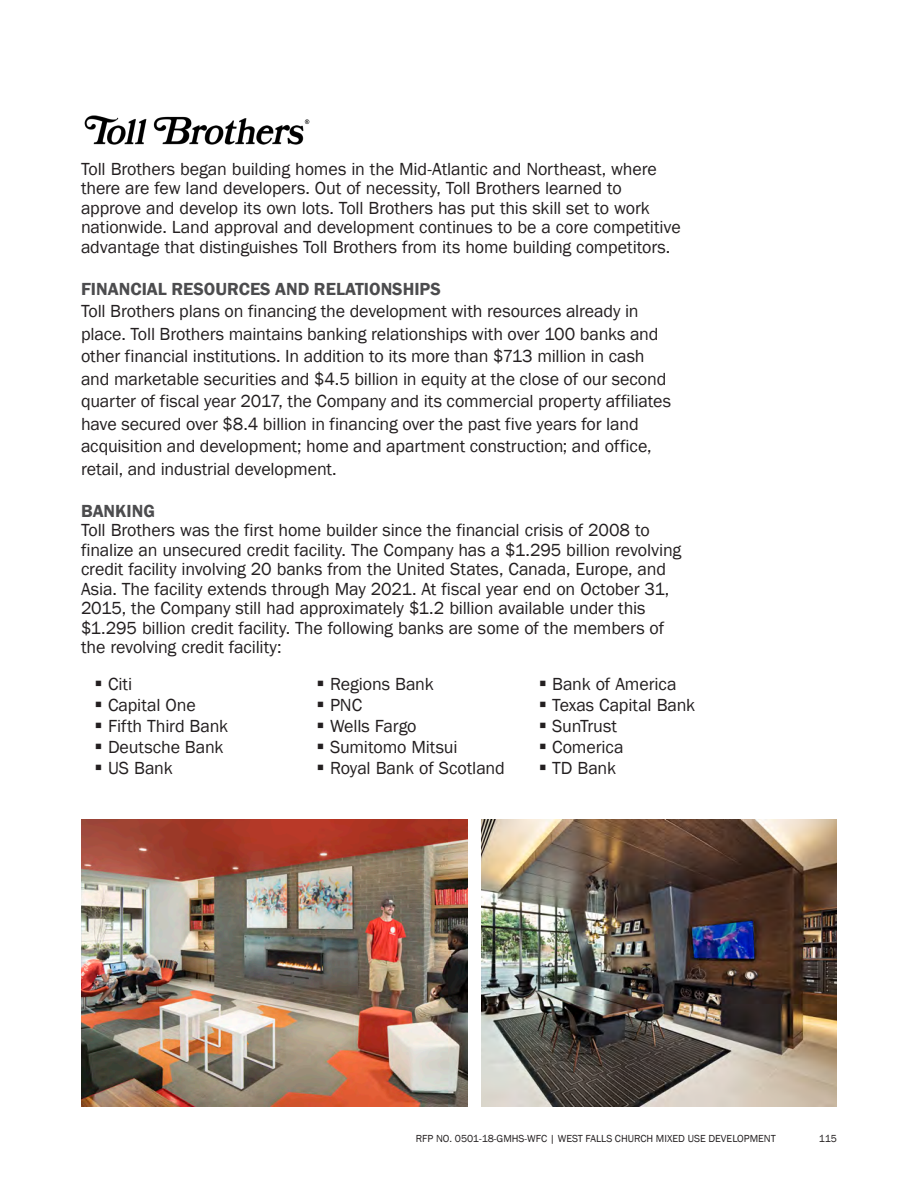
<style>
.page{position:relative;width:918px;height:1188px;background:#fff}
.page>*{position:absolute;margin:0;border:0;box-sizing:border-box;transform-origin:0 0}
.Body_Text{font:18px/19.5px "Franklin Gothic";letter-spacing:-.01em;color:#231f20}
.Subhead_1st{font:18px/22.5px "Franklin Gothic";letter-spacing:-.01em;color:#231f20}
.Subhead_1st-2{font:600 18px "Franklin Gothic";color:#4c4c4e}
.t1{font:10.5px "Franklin Gothic";color:#231f20}
</style>
<div class="page">
<img style="left:84px;top:115px;width:226px;height:30px">
<img style="left:81px;top:820px;width:386px;height:286px">
<img style="left:482px;top:820px;width:355px;height:286px">
<p class="Body_Text" style="left:81px;top:159px;width:601px">Toll Brothers began building homes in the Mid-Atlantic and Northeast, where there are few land developers. Out of necessity, Toll Brothers learned to approve and develop its own lots. Toll Brothers has put this skill set to work nationwide. Land approval and development continues to be a core competitive advantage that distinguishes Toll Brothers from its home building competitors.</p>
<p class="Subhead_1st-2" style="left:81px;top:277px;width:361px">FINANCIAL RESOURCES AND RELATIONSHIPS</p>
<p class="Subhead_1st" style="left:81px;top:300px;width:592px">Toll Brothers plans on financing the development with resources already in place. Toll Brothers maintains banking relationships with over 100 banks and other financial institutions. In addition to its more than $713 million in cash and marketable securities and $4.5 billion in equity at the close of our second quarter of fiscal year 2017, the Company and its commercial property affiliates have secured over $8.4 billion in financing over the past five years for land acquisition and development; home and apartment construction; and office, retail, and industrial development.</p>
<p class="Subhead_1st-2" style="left:81px;top:499px;width:76px">BANKING</p>
<p class="Body_Text" style="left:81px;top:521px;width:602px">Toll Brothers was the first home builder since the financial crisis of 2008 to finalize an unsecured credit facility. The Company has a $1.295 billion revolving credit facility involving 20 banks from the United States, Canada, Europe, and Asia. The facility extends through May 2021. At fiscal year end on October 31, 2015, the Company still had approximately $1.2 billion available under this $1.295 billion credit facility. The following banks are some of the members of the revolving credit facility:</p>
<p class="Subhead_1st" style="left:108px;top:673px;width:26px">Citi</p>
<p class="Subhead_1st" style="left:108px;top:694px;width:89px">Capital One</p>
<p class="Subhead_1st" style="left:108px;top:715px;width:122px">Fifth Third Bank</p>
<p class="Subhead_1st" style="left:108px;top:736px;width:117px">Deutsche Bank</p>
<p class="Subhead_1st" style="left:108px;top:757px;width:66px">US Bank</p>
<p class="Subhead_1st" style="left:552px;top:673px;width:126px">Bank of America</p>
<p class="Subhead_1st" style="left:552px;top:694px;width:145px">Texas Capital Bank</p>
<p class="Subhead_1st" style="left:552px;top:715px;width:66px">SunTrust</p>
<p class="Subhead_1st" style="left:552px;top:736px;width:73px">Comerica</p>
<p class="Subhead_1st" style="left:552px;top:757px;width:65px">TD Bank</p>
<p class="Subhead_1st" style="left:330px;top:673px;width:105px">Regions Bank</p>
<p class="Subhead_1st" style="left:330px;top:694px;width:34px">PNC</p>
<p class="Subhead_1st" style="left:330px;top:715px;width:88px">Wells Fargo</p>
<p class="Subhead_1st" style="left:330px;top:736px;width:129px">Sumitomo Mitsui</p>
<p class="Subhead_1st" style="left:330px;top:757px;width:176px">Royal Bank of Scotland</p>
<p class="t1" style="left:416px;top:1132px;width:362px">RFP NO. 0501-18-GMHS-WFC | WEST FALLS CHURCH MIXED USE DEVELOPMENT</p>
<p class="t1" style="left:819px;top:1132px;width:20px">115</p>
</div>
